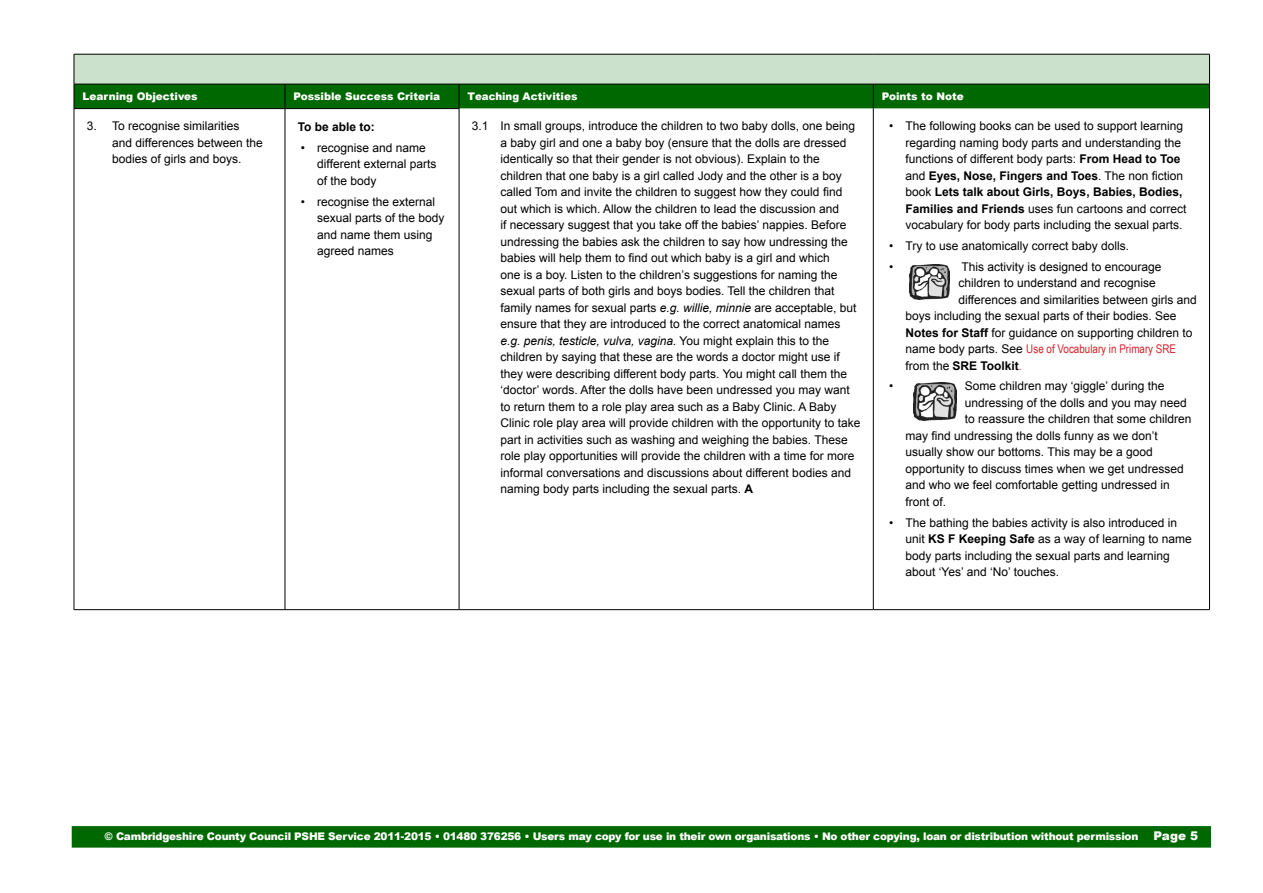
<style>
.page{position:relative;width:1263px;height:893px;background:#fff}
.page>*{position:absolute;margin:0;border:0;box-sizing:border-box;transform-origin:0 0}
.t1{font:12px/16.5px "Arial";color:#000}
.t2{font:12px "Arial Narrow";color:#d2232a}
.t3{font:700 12px "Arial";color:#000}
.t4{font:900 10.5px "Arial";letter-spacing:-.02em;color:#fff}
.t5{font:900 10.5px "Arial";color:#fff}
.s1{font-style:italic}
.s2{font-weight:700}
.s3{font-family:"Arial";color:#000}
.s4{font-weight:400}
.s5{font-family:"Arial Narrow";font-weight:400;color:#d2232a}
.s6{font-size:12px}
</style>
<div class="page">
<div style="left:72px;top:826px;width:1139px;height:22px;background:#006800;border:2px solid #006800"></div>
<div style="left:74px;top:54px;width:1135px;height:30px;background:#cce1cc"></div>
<hr style="left:74px;top:54px;width:211px;height:1px;background:#000">
<hr style="left:74px;top:54px;width:1px;height:30px;background:#000">
<hr style="left:285px;top:54px;width:174px;height:1px;background:#000">
<hr style="left:459px;top:54px;width:414px;height:1px;background:#000">
<hr style="left:873px;top:54px;width:337px;height:1px;background:#000">
<hr style="left:1209px;top:54px;width:1px;height:30px;background:#000">
<svg style="left:74px;top:84px;width:1136px;height:25px;background:#046704"></svg>
<hr style="left:74px;top:108px;width:211px;height:1px;background:#000">
<hr style="left:74px;top:109px;width:1px;height:500px;background:#000">
<hr style="left:285px;top:108px;width:174px;height:1px;background:#000">
<hr style="left:285px;top:109px;width:1px;height:500px;background:#000">
<hr style="left:74px;top:609px;width:211px;height:1px;background:#000">
<hr style="left:285px;top:609px;width:174px;height:1px;background:#000">
<hr style="left:459px;top:109px;width:1px;height:500px;background:#000">
<hr style="left:459px;top:609px;width:414px;height:1px;background:#000">
<hr style="left:873px;top:109px;width:1px;height:500px;background:#000">
<hr style="left:1209px;top:109px;width:1px;height:500px;background:#000">
<hr style="left:873px;top:609px;width:337px;height:1px;background:#000">
<img style="left:910px;top:265px;width:40px;height:35px">
<img style="left:913px;top:382px;width:43px;height:38px">
<p class="t5" style="left:82px;top:89px;width:117px">Learning Objectives</p>
<p class="t5" style="left:293px;top:89px;width:148px">Possible Success Criteria</p>
<p class="t5" style="left:468px;top:89px;width:111px">Teaching Activities</p>
<p class="t5" style="left:882px;top:89px;width:83px">Points to Note</p>
<p class="t1" style="left:112px;top:118px;width:152px;text-indent:-26px">3. To recognise similarities<br>and differences between the bodies of girls and boys.</p>
<p class="t3" style="left:298px;top:119px;width:79px">To be able to:</p>
<p class="t1" style="left:500px;top:118px;width:362px;text-indent:-28px">3.1 In small groups, introduce the children to two baby dolls, one being a baby girl and one a baby boy (ensure that the dolls are dressed identically so that their gender is not obvious). Explain to the children that one baby is a girl called Jody and the other is a boy called Tom and invite the children to suggest how they could find out which is which. Allow the children to lead the discussion and<br>if necessary suggest that you take off the babies’ nappies. Before undressing the babies ask the children to say how undressing the babies will help them to find out which baby is a girl and which<br>one is a boy. Listen to the children’s suggestions for naming the sexual parts of both girls and boys bodies. Tell the children that family names for sexual parts <span class="s1">e.g. willie, minnie</span> are acceptable, but ensure that they are introduced to the correct anatomical names <span class="s1">e.g. penis, testicle, vulva, vagina.</span> You might explain this to the children by saying that these are the words a doctor might use if they were describing different body parts. You might call them the ‘doctor’ words. After the dolls have been undressed you may want to return them to a role play area such as a Baby Clinic. A Baby Clinic role play area will provide children with the opportunity to take part in activities such as washing and weighing the babies. These role play opportunities will provide the children with a time for more informal conversations and discussions about different bodies and naming body parts including the sexual parts. <span class="s2">A</span></p>
<p class="t1" style="left:905px;top:118px;width:282px;text-indent:-16px">• The following books can be used to support learning regarding naming body parts and understanding the functions of different body parts: <span class="s2">From Head to Toe </span>and <span class="s2">Eyes, Nose, Fingers and Toes</span>. The non fiction book <span class="s2">Lets talk about Girls, Boys, Babies, Bodies, Families and Friends</span> uses fun cartoons and correct vocabulary for body parts including the sexual parts.</p>
<p class="t1" style="left:317px;top:140px;width:121px;text-indent:-16px">• recognise and name different external parts of the body</p>
<p class="t1" style="left:317px;top:193px;width:129px;text-indent:-16px">• recognise the external sexual parts of the body and name them using agreed names</p>
<p class="t1" style="left:889px;top:235px;width:242px;line-height:20.7px">• Try to use anatomically correct baby dolls. •</p>
<p class="t1" style="left:961px;top:258px;width:202px">This activity is designed to encourage</p>
<p class="t1" style="left:958px;top:275px;width:199px">children to understand and recognise</p>
<p class="t1" style="left:958px;top:291px;width:240px">differences and similarities between girls and</p>
<p class="t1" style="left:905px;top:308px;width:272px">boys including the sexual parts of their bodies. See</p>
<p class="t1" style="left:905px;top:324px;width:288px"><span class="s2">Notes for Staff</span> for guidance on supporting children to</p>
<p class="t2" style="left:905px;top:340px;width:272px"><span class="s3">name body parts. See</span> Use of Vocabulary in Primary SRE</p>
<p class="t3" style="left:905px;top:357px;width:117px"><span class="s4">from the</span> SRE Toolkit<span class="s5">.</span></p>
<p class="t1" style="left:889px;top:378px;width:6px">•</p>
<p class="t1" style="left:965px;top:378px;width:201px">Some children may ‘giggle’ during the</p>
<p class="t1" style="left:965px;top:395px;width:224px">undressing of the dolls and you may need</p>
<p class="t1" style="left:965px;top:411px;width:228px">to reassure the children that some children</p>
<p class="t1" style="left:905px;top:428px;width:254px">may find undressing the dolls funny as we don’t</p>
<p class="t1" style="left:905px;top:444px;width:249px">usually show our bottoms. This may be a good</p>
<p class="t1" style="left:905px;top:461px;width:280px">opportunity to discuss times when we get undressed</p>
<p class="t1" style="left:905px;top:477px;width:266px">and who we feel comfortable getting undressed in</p>
<p class="t1" style="left:905px;top:494px;width:42px">front of.</p>
<p class="t1" style="left:905px;top:514px;width:288px;text-indent:-16px">• The bathing the babies activity is also introduced in unit <span class="s2">KS F Keeping Safe</span> as a way of learning to name body parts including the sexual parts and learning about ‘Yes’ and ‘No’ touches.</p>
<p class="t4" style="left:105px;top:829px;width:1095px">© Cambridgeshire County Council PSHE Service 2011-2015 • 01480 376256 • Users may copy for use in their own organisations • No other copying, loan or distribution without permission <span class="s6">Page 5</span></p>
</div>
